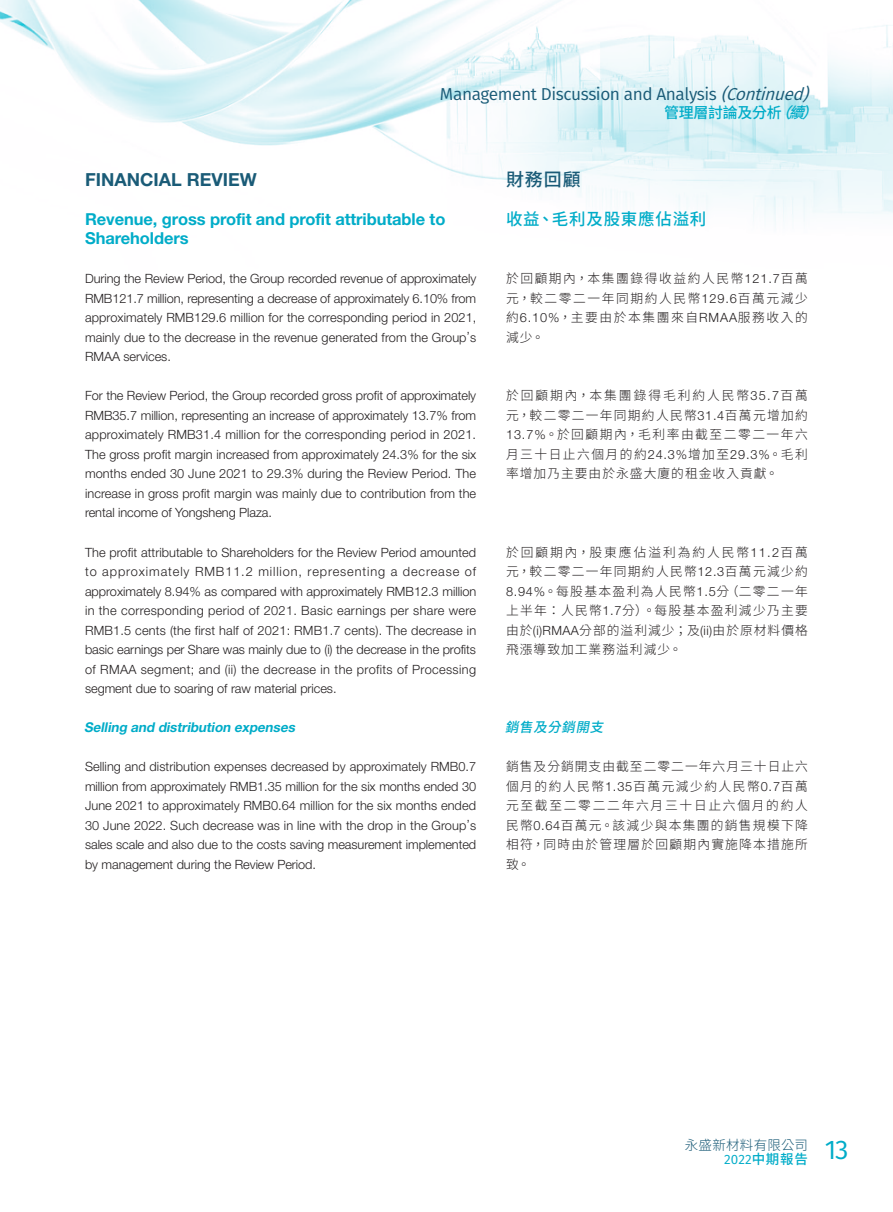
<style>
.page{position:relative;width:893px;height:1212px;background:#fff}
.page>*{position:absolute;margin:0;border:0;box-sizing:border-box;transform-origin:0 0}
.Heading_1{font:700 18px "Helvetica Neue LT Std";color:#1a5b77}
.C_Heading_1{font:500 18px "Source Han Sans TC";color:#1a5b77}
.t1{font:17.25px "Fira Sans";letter-spacing:-.025em;color:#1a5b77}
.Heading_2{font:700 16.5px/19.5px "Helvetica Neue LT Std";letter-spacing:-.005em;color:#00acc8}
.C_Heading_2{font:500 16.5px "Source Han Sans TC";letter-spacing:.045em;color:#00acc8}
.t2{font:500 15px "Source Han Sans TC";letter-spacing:-.025em;color:#00acc8}
.Heading_3{font:italic 700 13.5px "Helvetica Neue LT Std";color:#00acc8}
.t3{font:13.5px "Fira Sans";color:#00acc8}
.t4{font:300 13.5px "Source Han Sans TC";letter-spacing:.015em;color:#1a5b77}
.C_Heading_3{font:italic 500 13.5px "Source Han Sans TC";color:#00acc8}
.Body_Text{font:300 12.75px/19.5px "Helvetica Neue LT Std";letter-spacing:-.005em;color:#231f20;text-align:justify}
.C_Body_Text{font:300 12.75px/19.5px "Source Han Sans TC";letter-spacing:.105em;color:#231f20;text-align:justify}
.s1{font-style:italic}
.s2{font-family:"Helvetica Neue LT Std"}
.s3{font-family:"Source Han Sans TC";font-weight:500}
</style>
<div class="page">
<img style="left:0;top:0;width:893px;height:226px">
<h2 class="t1" style="left:440px;top:82px;width:376px">Management Discussion and Analysis <span class="s1">(Continued)</span></h2>
<p class="t2" style="left:664px;top:104px;width:166px">管理層討論及分析<span class="s1">（續）</span></p>
<p class="Heading_1" style="left:85px;top:168px;width:173px">FINANCIAL REVIEW</p>
<p class="Heading_2" style="left:85px;top:209px;width:362px">Revenue, gross profit and profit attributable to<br>Shareholders</p>
<p class="Body_Text" style="left:85px;top:269px;width:393px">During the Review Period, the Group recorded revenue of approximately RMB121.7 million, representing a decrease of approximately 6.10% from approximately RMB129.6 million for the corresponding period in 2021, mainly due to the decrease in the revenue generated from the Group’s RMAA services.</p>
<p class="Body_Text" style="left:85px;top:386px;width:393px">For the Review Period, the Group recorded gross profit of approximately RMB35.7 million, representing an increase of approximately 13.7% from approximately RMB31.4 million for the corresponding period in 2021.<br>The gross profit margin increased from approximately 24.3% for the six months ended 30 June 2021 to 29.3% during the Review Period. The increase in gross profit margin was mainly due to contribution from the rental income of Yongsheng Plaza.</p>
<p class="Body_Text" style="left:85px;top:542px;width:393px">The profit attributable to Shareholders for the Review Period amounted to approximately RMB11.2 million, representing a decrease of approximately 8.94% as compared with approximately RMB12.3 million in the corresponding period of 2021. Basic earnings per share were RMB1.5 cents (the first half of 2021: RMB1.7 cents). The decrease in basic earnings per Share was mainly due to (i) the decrease in the profits of RMAA segment; and (ii) the decrease in the profits of Processing segment due to soaring of raw material prices.</p>
<p class="Heading_3" style="left:84px;top:719px;width:215px">Selling and distribution expenses</p>
<p class="Body_Text" style="left:85px;top:756px;width:393px">Selling and distribution expenses decreased by approximately RMB0.7 million from approximately RMB1.35 million for the six months ended 30<br>June 2021 to approximately RMB0.64 million for the six months ended 30 June 2022. Such decrease was in line with the drop in the Group’s sales scale and also due to the costs saving measurement implemented by management during the Review Period.</p>
<p class="C_Heading_1" style="left:506px;top:169px;width:76px">財務回顧</p>
<p class="C_Heading_2" style="left:506px;top:210px;width:202px">收益、毛利及股東應佔溢利</p>
<p class="C_Body_Text" style="left:506px;top:269px;width:303px">於回顧期內，本集團錄得收益約人民幣<span class="s2">121.7</span>百萬元，較二零二一年同期約人民幣<span class="s2">129.6</span>百萬元減少約<span class="s2">6.10%</span>，主要由於本集團來自<span class="s2">RMAA</span>服務收入的減少。</p>
<p class="C_Body_Text" style="left:506px;top:386px;width:303px">於回顧期內，本集團錄得毛利約人民幣<span class="s2">35.7</span>百萬元，較二零二一年同期約人民幣<span class="s2">31.4</span>百萬元增加約<span class="s2">13.7%</span>。於回顧期內，毛利率由截至二零二一年六月三十日止六個月的約<span class="s2">24.3%</span>增加至<span class="s2">29.3%</span>。毛利率增加乃主要由於永盛大廈的租金收入貢獻。</p>
<p class="C_Body_Text" style="left:506px;top:542px;width:303px">於回顧期內，股東應佔溢利為約人民幣<span class="s2">11.2</span>百萬元，較二零二一年同期約人民幣<span class="s2">12.3</span>百萬元減少約<span class="s2">8.94%</span>。每股基本盈利為人民幣<span class="s2">1.5</span>分（二零二一年上半年：人民幣<span class="s2">1.7</span>分）。每股基本盈利減少乃主要由於<span class="s2">(i)RMAA</span>分部的溢利減少；及<span class="s2">(ii)</span>由於原材料價格飛漲導致加工業務溢利減少。</p>
<p class="C_Heading_3" style="left:505px;top:719px;width:106px">銷售及分銷開支</p>
<p class="C_Body_Text" style="left:506px;top:757px;width:303px">銷售及分銷開支由截至二零二一年六月三十日止六個月的約人民幣<span class="s2">1.35</span>百萬元減少約人民幣<span class="s2">0.7</span>百萬元至截至二零二二年六月三十日止六個月的約人民幣<span class="s2">0.64</span>百萬元。該減少與本集團的銷售規模下降相符，同時由於管理層於回顧期內實施降本措施所致。</p>
<p class="t4" style="left:685px;top:1138px;width:125px">永盛新材料有限公司</p>
<p class="t3" style="left:724px;top:1149px;width:126px">2022<span class="s3">中期報告</span> <sup>13</sup></p>
</div>
